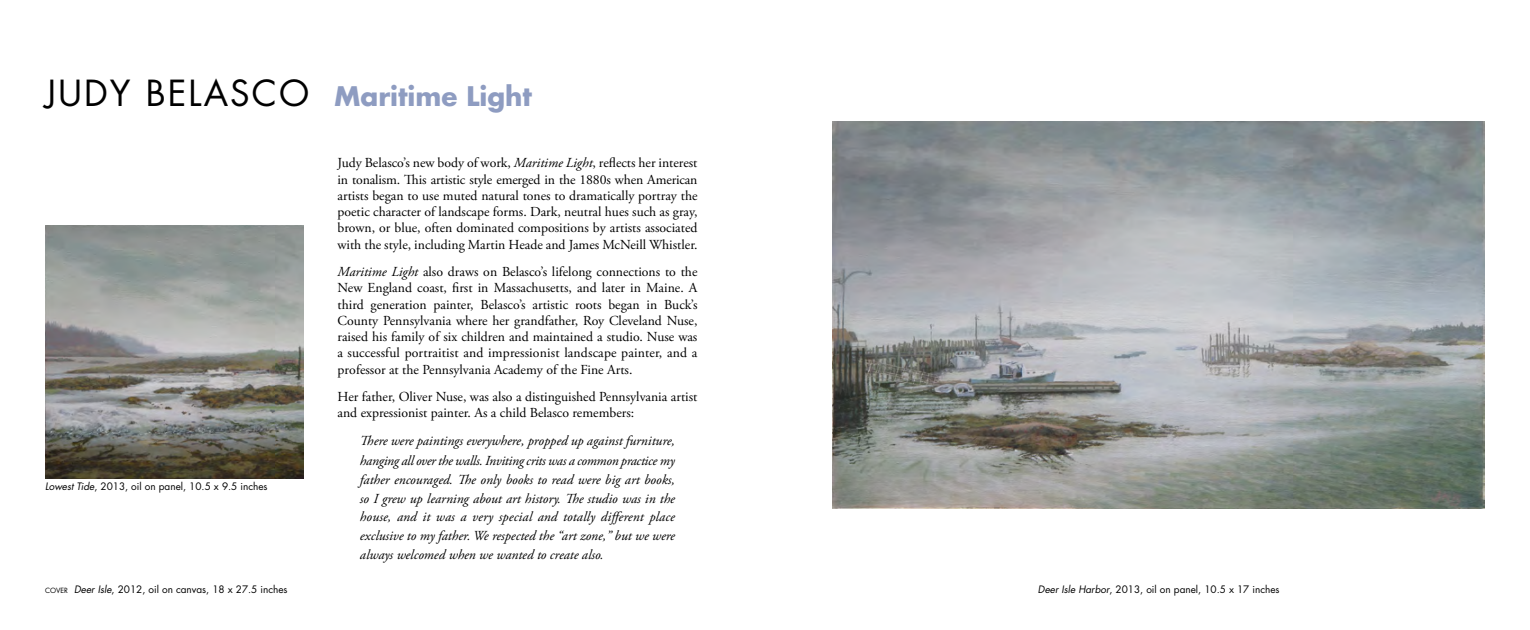
<style>
.page{position:relative;width:1530px;height:630px;background:#fff}
.page>*{position:absolute;margin:0;border:0;box-sizing:border-box;transform-origin:0 0}
.t1{font:700 26.25px "Futura";color:#8e9cc1}
.t2{font:13.75px/16.2px "Adobe Garamond Pro";color:#000;text-align:justify}
.t3{font:italic 13.75px/18.8px "Adobe Garamond Pro";color:#000;text-align:justify}
.t4{font:italic 13.75px/20px "Adobe Garamond Pro";letter-spacing:-.02em;color:#000}
.t5{font:10px "Futura";color:#000}
.s1{font-weight:400;font-size:35px;color:#000}
.s2{font-style:italic}
.s3{font-size:7px}
</style>
<div class="page">
<img style="left:833px;top:121px;width:652px;height:388px">
<img style="left:45px;top:225px;width:259px;height:253px">
<h1 class="t1" style="left:45px;top:78px;width:489px"><span class="s1">Judy belasco</span> Maritime Light</h1>
<p class="t5" style="left:45px;top:480px;width:224px"><span class="s2">Lowest Tide</span>, 2013, oil on panel, 10.5 x 9.5 inches</p>
<p class="t5" style="left:45px;top:582px;width:244px"><span class="s3">COVER</span> <span class="s2">Deer Isle</span>, 2012, oil on canvas, 18 x 27.5 inches</p>
<p class="t2" style="left:338px;top:155px;width:362px">Judy Belasco’s new body of work, <span class="s2">Maritime Light</span>, reflects her interest in tonalism. This artistic style emerged in the 1880s when American artists began to use muted natural tones to dramatically portray the poetic character of landscape forms. Dark, neutral hues such as gray, brown, or blue, often dominated compositions by artists associated with the style, including Martin Heade and James McNeill Whistler.</p>
<p class="t2" style="left:338px;top:264px;width:362px"><span class="s2">Maritime Light</span> also draws on Belasco’s lifelong connections to the New England coast, first in Massachusetts, and later in Maine. A third generation painter, Belasco’s artistic roots began in Buck’s County Pennsylvania where her grandfather, Roy Cleveland Nuse, raised his family of six children and maintained a studio. Nuse was a successful portraitist and impressionist landscape painter, and a professor at the Pennsylvania Academy of the Fine Arts.</p>
<p class="t2" style="left:338px;top:389px;width:362px">Her father, Oliver Nuse, was also a distinguished Pennsylvania artist and expressionist painter. As a child Belasco remembers:</p>
<p class="t4" style="left:360px;top:431px;width:317px">There were paintings everywhere, propped up against furniture, hanging all over the walls. Inviting crits was a common practice my</p>
<p class="t3" style="left:360px;top:470px;width:317px">father encouraged. The only books to read were big art books, so I grew up learning about art history. The studio was in the house, and it was a very special and totally different place exclusive to my father. We respected the “art zone,” but we were always welcomed when we wanted to create also.</p>
<p class="t5" style="left:1038px;top:582px;width:243px"><span class="s2">Deer Isle Harbor</span>, 2013, oil on panel, 10.5 x 17 inches</p>
</div>
